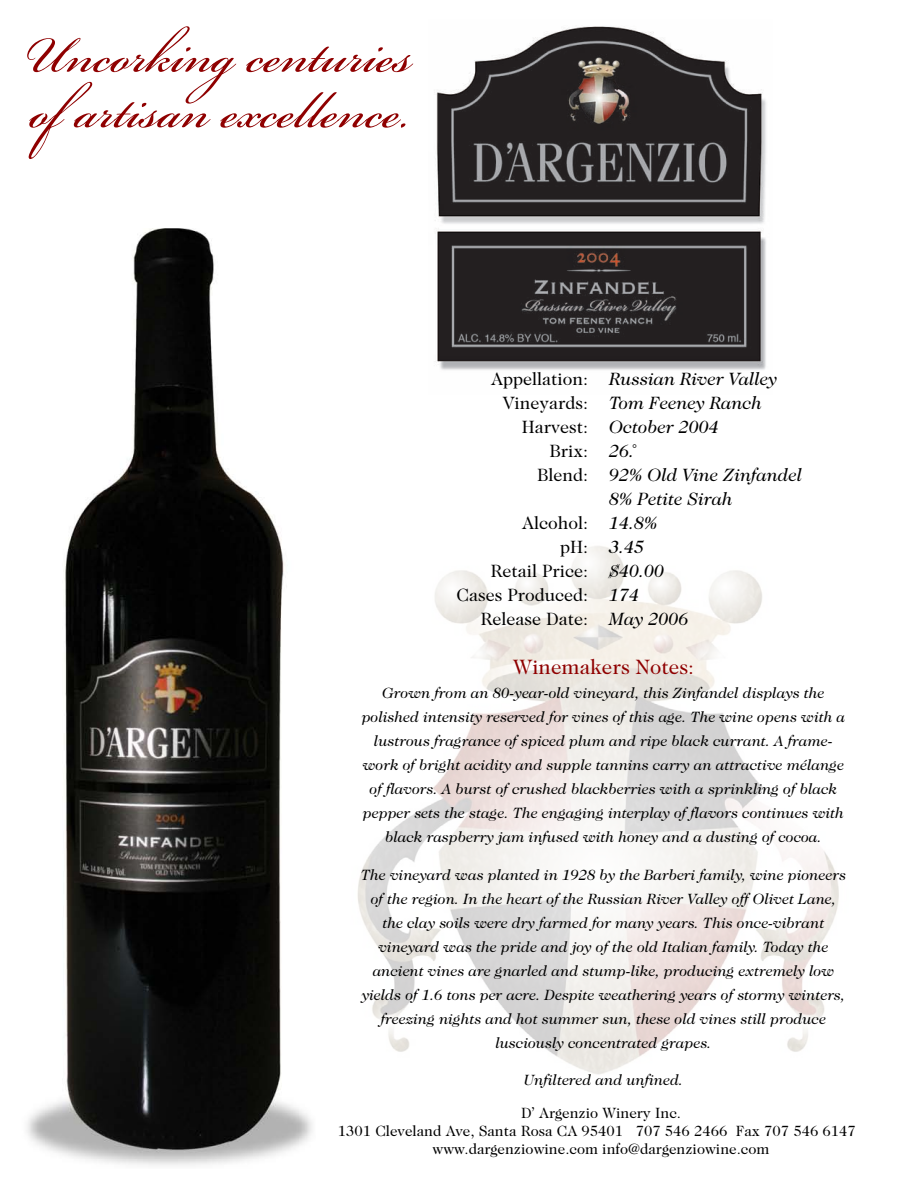
<style>
.page{position:relative;width:918px;height:1188px;background:#fff}
.page>*{position:absolute;margin:0;border:0;box-sizing:border-box;transform-origin:0 0}
.t1{font:21px "Caslon Two Twenty Four";color:#8f0000}
.t2{font:italic 18px/24px "Caslon Two Twenty Four";color:#000}
.t3{font:18px/24px "Caslon Two Twenty Four";color:#000;text-align:right}
.t4{font:italic 15px/24px "Caslon Two Twenty Four";color:#000;text-align:center}
.t5{font:15px/18px "Caslon Two Twenty Four";color:#000;text-align:center}
</style>
<div class="page">
<img style="left:357px;top:546px;width:482px;height:529px">
<img style="left:26px;top:228px;width:286px;height:937px">
<img style="left:434px;top:26px;width:332px;height:344px">
<svg style="left:27px;top:26px;width:386px;height:133px"></svg>
<p class="t3" style="left:491px;top:366px;width:99px">Appellation:<br>Vineyards:<br>Harvest:<br>Brix:<br>Blend:</p>
<p class="t3" style="left:457px;top:510px;width:133px">Alcohol:<br>pH:<br>Retail Price:<br>Cases Produced:<br>Release Date:</p>
<p class="t2" style="left:610px;top:367px;width:195px">Russian River Valley<br>Tom Feeney Ranch<br>October 2004<br>26.˚<br>92% Old Vine Zinfandel<br>8% Petite Sirah<br>14.8%<br>3.45<br>$40.00<br>174<br>May 2006</p>
<h1 class="t1" style="left:513px;top:655px;width:182px">Winemakers Notes:</h1>
<p class="t4" style="left:362px;top:681px;width:485px">Grown from an 80-year-old vineyard, this Zinfandel displays the polished intensity reserved for vines of this age. The wine opens with a lustrous fragrance of spiced plum and ripe black currant. A frame&shy;work of bright acidity and supple tannins carry an attractive mélange of flavors. A burst of crushed blackberries with a sprinkling of black pepper sets the stage. The engaging interplay of flavors continues with black raspberry jam infused with honey and a dusting of cocoa.</p>
<p class="t4" style="left:361px;top:862px;width:487px">The vineyard was planted in 1928 by the Barberi family, wine pioneers of the region. In the heart of the Russian River Valley off Olivet Lane, the clay soils were dry farmed for many years. This once-vibrant vineyard was the pride and joy of the old Italian family. Today the ancient vines are gnarled and stump-like, producing extremely low yields of 1.6 tons per acre. Despite weathering years of stormy winters, freezing nights and hot summer sun, these old vines still produce lusciously concentrated grapes.</p>
<p class="t4" style="left:524px;top:1068px;width:161px">Unfiltered and unfined.</p>
<p class="t5" style="left:338px;top:1104px;width:520px">D’ Argenzio Winery Inc.<br>1301 Cleveland Ave, Santa Rosa CA 95401 707 546 2466 Fax 707 546 6147 www.dargenziowine.com info@dargenziowine.com</p>
</div>
